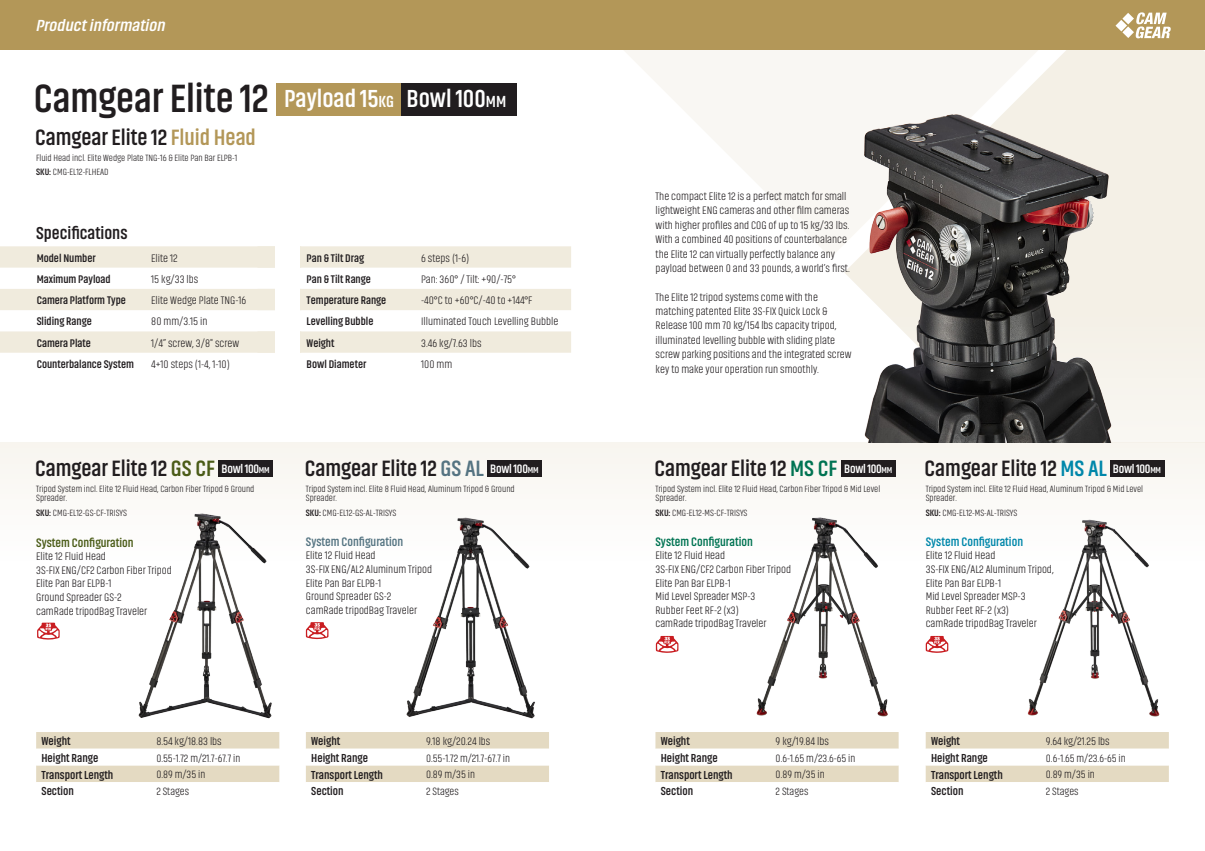
<style>
.page{position:relative;width:1205px;height:851px;background:#fff}
.page>*{position:absolute;margin:0;border:0;box-sizing:border-box;transform-origin:0 0}
.t1{font:700 40px "Akhand";color:#211d1f}
.t2{font:700 25px "Akhand";color:#fff}
.t3{font:700 22.5px "Akhand";color:#211d1f}
.t4{font:700 17.5px "Akhand";color:#211d1f}
.t5{font:italic 700 16.25px "Akhand";color:#fff;scale:1.09 1}
.t6{font:700 12.5px "Akhand";color:#007352}
.t7{font:700 12.5px "Akhand";color:#0087aa}
.t8{font:700 12.5px "Akhand";color:#4b5c18}
.t9{font:700 12.5px "Akhand";color:#557482}
.t10{font:700 12.38px "Akhand";letter-spacing:-.02em;color:#fff}
.t11{font:700 11.75px "Akhand";color:#211d1f}
.t12{font:300 11.25px/13.5px "Akhand";color:#211d1f}
.t13{font:700 11.25px "Akhand";color:#211d1f}
.t14{font:300 11.25px "Akhand";color:#231f20}
.t15{font:300 11px "Akhand";color:#211d1f}
.t16{font:300 9.38px/9.4px "Akhand";color:#211d1f}
.s1{color:#b39758}
.s2{font-weight:700}
.s3{font-size:16.25px}
.s4{color:#4b5c18}
.s5{font-size:8.75px}
.s6{color:#557482}
.s7{font-size:12.38px;color:#fff}
.s8{font-size:8.75px;color:#fff}
.s9{color:#007352}
.s10{color:#0087aa}
</style>
<div class="page">
<div style="left:0;top:442px;width:1205px;height:123px;background:#faf9f5"></div>
<div style="left:1099px;top:50px;width:106px;height:46px;background:#f4f0e6"></div>
<svg style="left:624px;top:50px;width:475px;height:102px;fill:#f9f7f3"></svg>
<svg style="left:655px;top:732px;width:243px;height:50px"></svg>
<svg style="left:926px;top:732px;width:243px;height:50px"></svg>
<div style="left:841px;top:460px;width:54px;height:17px;background:#211d1f"></div>
<div style="left:1110px;top:460px;width:54px;height:17px;background:#211d1f"></div>
<img style="left:743px;top:517px;width:156px;height:220px">
<img style="left:1027px;top:519px;width:133px;height:198px">
<img style="left:726px;top:96px;width:479px;height:346px">
<svg style="left:656px;top:635px;width:22px;height:17px"></svg>
<svg style="left:926px;top:635px;width:22px;height:17px"></svg>
<svg style="left:0;top:246px;width:571px;height:106px"></svg>
<div style="left:275px;top:224px;width:24px;height:193px;background:#fff"></div>
<svg style="left:36px;top:732px;width:243px;height:50px"></svg>
<div style="left:218px;top:460px;width:55px;height:17px;background:#211d1f"></div>
<svg style="left:306px;top:732px;width:243px;height:50px"></svg>
<div style="left:0;top:0;width:1205px;height:50px;background:#b39758"></div>
<div style="left:487px;top:460px;width:55px;height:17px;background:#211d1f"></div>
<div style="left:401px;top:83px;width:116px;height:33px;background:#211d1f"></div>
<div style="left:277px;top:83px;width:124px;height:33px;background:#b39758"></div>
<img style="left:125px;top:513px;width:155px;height:223px">
<img style="left:406px;top:517px;width:129px;height:202px">
<svg style="left:37px;top:622px;width:23px;height:17px"></svg>
<svg style="left:306px;top:622px;width:22px;height:17px"></svg>
<svg style="left:1115px;top:12px;width:55px;height:26px"></svg>
<h3 class="t5" style="left:35px;top:17px;width:123px">Productinformation</h3>
<h1 class="t1" style="left:34px;top:77px;width:236px">Camgear Elite 12</h1>
<h3 class="t3" style="left:35px;top:125px;width:222px">Camgear Elite 12 <span class="s1">Fluid Head</span></h3>
<p class="t16" style="left:36px;top:150px;width:203px;line-height:14.4px">Fluid Head incl. Elite Wedge Plate TNG-16 &amp; Elite Pan Bar ELPB-1<br><span class="s2">SKU:</span> CMG-EL12-FLHEAD</p>
<h2 class="t2" style="left:284px;top:85px;width:223px">Payload 15<span class="s3">kg</span> Bowl 100<span class="s3">MM</span></h2>
<h3 class="t4" style="left:36px;top:224px;width:93px">Specifications</h3>
<p class="t13" style="left:37px;top:252px;width:60px">Model Number</p>
<p class="t12" style="left:151px;top:251px;width:28px">Elite 12</p>
<p class="t13" style="left:37px;top:273px;width:75px">Maximum Payload</p>
<p class="t12" style="left:151px;top:272px;width:49px">15 kg/33 lbs</p>
<p class="t13" style="left:37px;top:294px;width:91px">Camera Platform Type</p>
<p class="t12" style="left:151px;top:293px;width:97px">Elite Wedge Plate TNG-16</p>
<p class="t13" style="left:37px;top:315px;width:57px">Sliding Range</p>
<p class="t12" style="left:151px;top:315px;width:58px">80 mm/3.15 in</p>
<p class="t13" style="left:37px;top:337px;width:56px">Camera Plate</p>
<p class="t12" style="left:151px;top:336px;width:89px">1/4” screw, 3/8" screw</p>
<p class="t13" style="left:37px;top:358px;width:99px">Counterbalance System</p>
<p class="t14" style="left:151px;top:358px;width:80px">4+10 steps (1-4, 1-10)</p>
<p class="t13" style="left:307px;top:252px;width:59px">Pan &amp; Tilt Drag</p>
<p class="t12" style="left:421px;top:251px;width:50px">6 steps (1-6)</p>
<p class="t13" style="left:307px;top:273px;width:66px">Pan &amp; Tilt Range</p>
<p class="t12" style="left:421px;top:272px;width:96px">Pan: 360° / Tilt: +90/-75°</p>
<p class="t13" style="left:307px;top:294px;width:81px">Temperature Range</p>
<p class="t12" style="left:421px;top:293px;width:113px">-40°C to +60°C/-40 to +144°F</p>
<p class="t13" style="left:307px;top:315px;width:68px">Levelling Bubble</p>
<p class="t12" style="left:421px;top:315px;width:139px">Illuminated Touch Levelling Bubble</p>
<p class="t13" style="left:307px;top:337px;width:29px">Weight</p>
<p class="t12" style="left:421px;top:336px;width:62px">3.46 kg/7.63 lbs</p>
<p class="t13" style="left:307px;top:358px;width:61px">Bowl Diameter</p>
<p class="t12" style="left:421px;top:357px;width:33px">100 mm</p>
<h3 class="t3" style="left:35px;top:456px;width:181px">Camgear Elite 12 <span class="s4">GS CF</span></h3>
<p class="t16" style="left:36px;top:484px;width:220px">Tripod System incl. Elite 12 Fluid Head, Carbon Fiber Tripod &amp; Ground<br>Spreader.</p>
<p class="t16" style="left:36px;top:508px;width:92px"><span class="s2">SKU:</span> CMG-EL12-GS-CF-TRISYS</p>
<p class="t10" style="left:221px;top:462px;width:50px">Bowl 100<span class="s5">MM</span></p>
<p class="t8" style="left:36px;top:536px;width:99px">System Configuration</p>
<p class="t12" style="left:36px;top:549px;width:137px">Elite 12 Fluid Head<br>3S-FIX ENG/CF2 Carbon Fiber Tripod<br>Elite Pan Bar ELPB-1<br>Ground Spreader GS-2<br>camRade tripodBag Traveler</p>
<h3 class="t3" style="left:305px;top:456px;width:235px">Camgear Elite 12 <span class="s6">GS AL</span> <span class="s7">Bowl 100</span><span class="s8">MM</span></h3>
<p class="t16" style="left:306px;top:484px;width:210px">Tripod System incl. Elite 8 Fluid Head, Aluminum Tripod &amp; Ground<br>Spreader.</p>
<p class="t16" style="left:306px;top:508px;width:92px"><span class="s2">SKU:</span> CMG-EL12-GS-AL-TRISYS</p>
<p class="t9" style="left:306px;top:535px;width:99px">System Configuration</p>
<p class="t12" style="left:306px;top:549px;width:128px">Elite 12 Fluid Head<br>3S-FIX ENG/AL2 Aluminum Tripod<br>Elite Pan Bar ELPB-1<br>Ground Spreader GS-2<br>camRade tripodBag Traveler</p>
<p class="t11" style="left:42px;top:734px;width:31px">Weight</p>
<p class="t12" style="left:156px;top:734px;width:67px">8.54 kg/18.83 lbs</p>
<p class="t11" style="left:42px;top:751px;width:58px">Height Range</p>
<p class="t15" style="left:156px;top:752px;width:85px">0.55-1.72 m/21.7-67.7 in</p>
<p class="t11" style="left:42px;top:768px;width:73px">Transport Length</p>
<p class="t15" style="left:156px;top:768px;width:51px">0.89 m/35 in</p>
<p class="t11" style="left:42px;top:784px;width:34px">Section</p>
<p class="t15" style="left:156px;top:785px;width:34px">2 Stages</p>
<p class="t11" style="left:311px;top:734px;width:31px">Weight</p>
<p class="t12" style="left:426px;top:734px;width:66px">9.18 kg/20.24 lbs</p>
<p class="t11" style="left:311px;top:751px;width:58px">Height Range</p>
<p class="t15" style="left:426px;top:752px;width:85px">0.55-1.72 m/21.7-67.7 in</p>
<p class="t11" style="left:311px;top:768px;width:73px">Transport Length</p>
<p class="t15" style="left:426px;top:768px;width:51px">0.89 m/35 in</p>
<p class="t11" style="left:311px;top:784px;width:34px">Section</p>
<p class="t15" style="left:426px;top:785px;width:34px">2 Stages</p>
<p class="t12" style="left:656px;top:189px;width:196px;line-height:14.4px">The compact Elite 12 is a perfect match for small lightweight ENG cameras and other film cameras with higher profiles and COG of up to 15 kg/33 lbs.<br>With a combined 40 positions of counterbalance the Elite 12 can virtually perfectly balance any payload between 0 and 33 pounds, a world’s first.</p>
<p class="t12" style="left:656px;top:290px;width:197px;line-height:14.4px">The Elite 12 tripod systems come with the matching patented Elite 3S-FIX Quick Lock &amp; Release 100 mm 70 kg/154 lbs capacity tripod, illuminated levelling bubble with sliding plate screw parking positions and the integrated screw key to make your operation run smoothly.</p>
<h3 class="t3" style="left:654px;top:456px;width:184px">Camgear Elite 12 <span class="s9">MS CF</span></h3>
<p class="t16" style="left:655px;top:484px;width:226px">Tripod System incl. Elite 12 Fluid Head, Carbon Fiber Tripod &amp; Mid Level<br>Spreader.</p>
<p class="t16" style="left:655px;top:508px;width:94px"><span class="s2">SKU:</span> CMG-EL12-MS-CF-TRISYS</p>
<h3 class="t3" style="left:924px;top:456px;width:184px">Camgear Elite 12 <span class="s10">MS AL</span></h3>
<p class="t10" style="left:844px;top:462px;width:50px">Bowl 100<span class="s5">MM</span></p>
<p class="t10" style="left:1113px;top:462px;width:50px">Bowl 100<span class="s5">MM</span></p>
<p class="t16" style="left:926px;top:484px;width:219px">Tripod System incl. Elite 12 Fluid Head, Aluminum Tripod &amp; Mid Level<br>Spreader.</p>
<p class="t16" style="left:926px;top:508px;width:93px"><span class="s2">SKU:</span> CMG-EL12-MS-AL-TRISYS</p>
<p class="t6" style="left:655px;top:535px;width:99px">System Configuration</p>
<p class="t12" style="left:655px;top:549px;width:137px">Elite 12 Fluid Head<br>3S-FIX ENG/CF2 Carbon Fiber Tripod<br>Elite Pan Bar ELPB-1<br>Mid Level Spreader MSP-3<br>Rubber Feet RF-2 (x3)<br>camRade tripodBag Traveler</p>
<p class="t11" style="left:661px;top:734px;width:31px">Weight</p>
<p class="t12" style="left:775px;top:734px;width:55px">9 kg/19.84 lbs</p>
<p class="t11" style="left:661px;top:751px;width:58px">Height Range</p>
<p class="t15" style="left:775px;top:752px;width:81px">0.6-1.65 m/23.6-65 in</p>
<p class="t11" style="left:661px;top:768px;width:73px">Transport Length</p>
<p class="t15" style="left:775px;top:768px;width:51px">0.89 m/35 in</p>
<p class="t11" style="left:661px;top:784px;width:34px">Section</p>
<p class="t15" style="left:775px;top:785px;width:34px">2 Stages</p>
<p class="t7" style="left:926px;top:535px;width:99px">System Configuration</p>
<p class="t12" style="left:926px;top:549px;width:129px">Elite 12 Fluid Head<br>3S-FIX ENG/AL2 Aluminum Tripod,<br>Elite Pan Bar ELPB-1<br>Mid Level Spreader MSP-3<br>Rubber Feet RF-2 (x3)<br>camRade tripodBag Traveler</p>
<p class="t11" style="left:931px;top:734px;width:31px">Weight</p>
<p class="t12" style="left:1046px;top:734px;width:65px">9.64 kg/21.25 lbs</p>
<p class="t11" style="left:931px;top:751px;width:58px">Height Range</p>
<p class="t15" style="left:1046px;top:752px;width:81px">0.6-1.65 m/23.6-65 in</p>
<p class="t11" style="left:931px;top:768px;width:73px">Transport Length</p>
<p class="t15" style="left:1046px;top:768px;width:51px">0.89 m/35 in</p>
<p class="t11" style="left:931px;top:784px;width:34px">Section</p>
<p class="t15" style="left:1046px;top:785px;width:34px">2 Stages</p>
</div>
